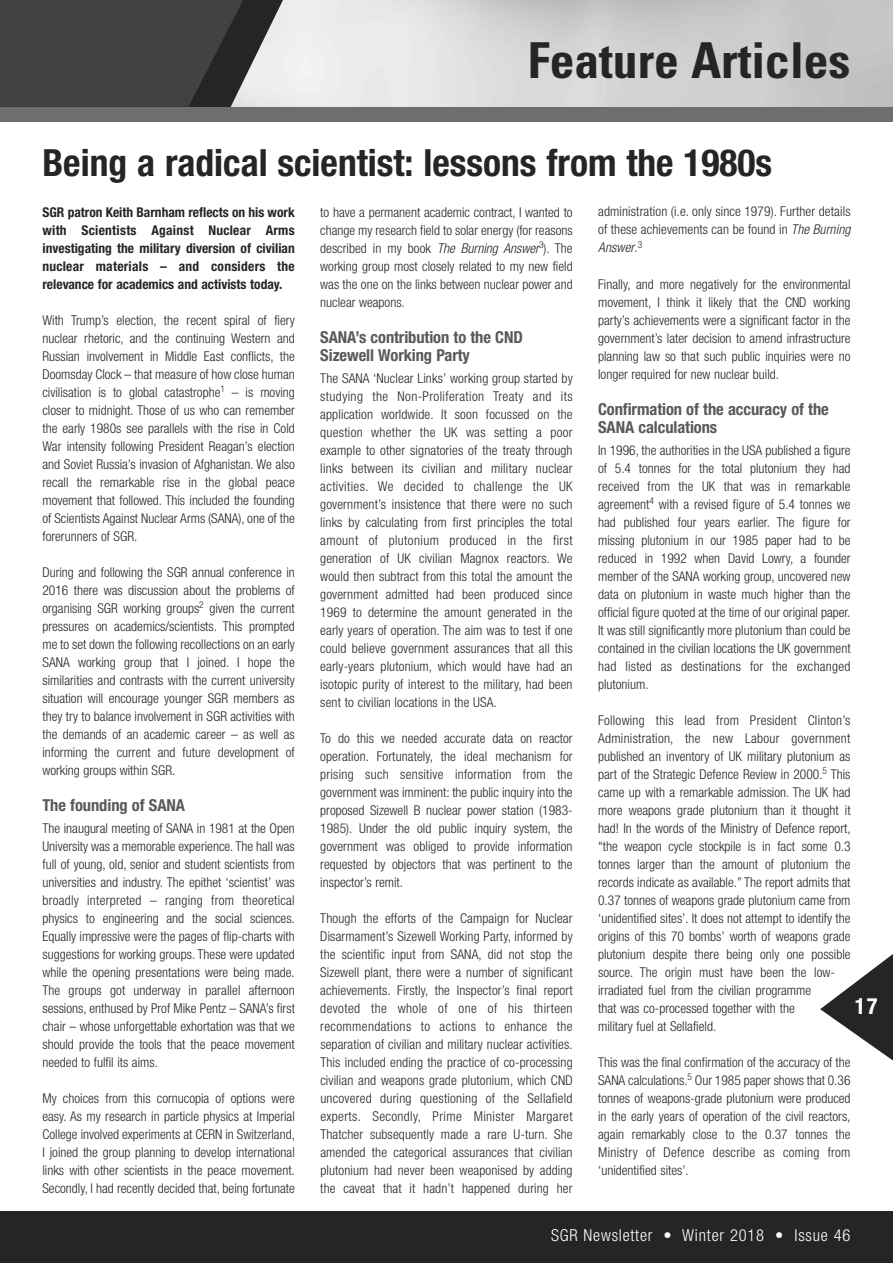
<style>
.page{position:relative;width:893px;height:1263px;background:#fff}
.page>*{position:absolute;margin:0;border:0;box-sizing:border-box;transform-origin:0 0}
.t1{font:700 condensed 49.5px "Univers";color:#252525}
.t2{font:700 condensed 37.5px "Helvetica Neue";color:#252525}
.t3{font:700 condensed 22.5px "Helvetica Neue";color:#fff}
.t4{font:700 condensed 16.5px/18px "Helvetica Neue";letter-spacing:-.005em;color:#595959}
.t5{font:300 condensed 16.5px "Helvetica Neue";letter-spacing:.05em;color:#fff}
.t6{font:300 condensed 13.5px/18px "Helvetica Neue";color:#252525;text-align:justify}
.t7{font:700 condensed 13.5px/18px "Helvetica Neue";color:#252525;text-align:justify}
.s1{font-style:italic}
</style>
<div class="page">
<svg style="left:820px;top:954px;width:73px;height:107px"></svg>
<div style="left:0;top:1212px;width:893px;height:51px;background:#252525"></div>
<svg style="left:0;top:0;width:295px;height:107px;background:#545454"></svg>
<div style="left:0;top:107px;width:893px;height:15px;background:#6e6e6e"></div>
<h1 class="t1" style="left:528px;top:43px;width:324px">Feature Articles</h1>
<h2 class="t2" style="left:42px;top:149px;width:731px">Being a radical scientist: lessons from the 1980s</h2>
<p class="t7" style="left:42px;top:204px;width:254px">SGR patron Keith Barnham reflects on his work with Scientists Against Nuclear Arms investigating the military diversion of civilian nuclear materials – and considers the relevance for academics and activists today.</p>
<p class="t6" style="left:42px;top:312px;width:254px">With Trump’s election, the recent spiral of fiery nuclear rhetoric, and the continuing Western and Russian involvement in Middle East conflicts, the Doomsday Clock – that measure of how close human civilisation is to global catastrophe<sup>1</sup> – is moving closer to midnight. Those of us who can remember the early 1980s see parallels with the rise in Cold War intensity following President Reagan’s election and Soviet Russia’s invasion of Afghanistan. We also recall the remarkable rise in the global peace movement that followed. This included the founding of Scientists Against Nuclear Arms (SANA), one of the forerunners of SGR.</p>
<p class="t6" style="left:42px;top:564px;width:254px">During and following the SGR annual conference in 2016 there was discussion about the problems of organising SGR working groups<sup>2</sup> given the current pressures on academics/scientists. This prompted me to set down the following recollections on an early SANA working group that I joined. I hope the similarities and contrasts with the current university situation will encourage younger SGR members as they try to balance involvement in SGR activities with the demands of an academic career – as well as informing the current and future development of working groups within SGR.</p>
<p class="t4" style="left:42px;top:797px;width:144px">The founding of SANA</p>
<p class="t6" style="left:42px;top:820px;width:254px">The inaugural meeting of SANA in 1981 at the Open University was a memorable experience. The hall was full of young, old, senior and student scientists from universities and industry. The epithet ‘scientist’ was broadly interpreted – ranging from theoretical physics to engineering and the social sciences.<br>Equally impressive were the pages of flip-charts with suggestions for working groups. These were updated while the opening presentations were being made.<br>The groups got underway in parallel afternoon sessions, enthused by Prof Mike Pentz – SANA’s first chair – whose unforgettable exhortation was that we should provide the tools that the peace movement needed to fulfil its aims.</p>
<p class="t6" style="left:42px;top:1090px;width:254px">My choices from this cornucopia of options were easy. As my research in particle physics at Imperial College involved experiments at CERN in Switzerland, I joined the group planning to develop international links with other scientists in the peace movement.<br>Secondly, I had recently decided that, being fortunate</p>
<p class="t6" style="left:320px;top:204px;width:254px">to have a permanent academic contract, I wanted to change my research field to solar energy (for reasons described in my book <span class="s1">The Burning Answer</span><sup>3</sup>). The working group most closely related to my new field was the one on the links between nuclear power and nuclear weapons.</p>
<p class="t4" style="left:320px;top:329px;width:204px">SANA’s contribution to the CND<br>Sizewell Working Party</p>
<p class="t6" style="left:320px;top:370px;width:254px">The SANA ‘Nuclear Links’ working group started by studying the Non-Proliferation Treaty and its application worldwide. It soon focussed on the question whether the UK was setting a poor example to other signatories of the treaty through links between its civilian and military nuclear activities. We decided to challenge the UK government’s insistence that there were no such links by calculating from first principles the total amount of plutonium produced in the first generation of UK civilian Magnox reactors. We would then subtract from this total the amount the government admitted had been produced since 1969 to determine the amount generated in the early years of operation. The aim was to test if one could believe government assurances that all this early-years plutonium, which would have had an isotopic purity of interest to the military, had been sent to civilian locations in the USA.</p>
<p class="t6" style="left:320px;top:730px;width:254px">To do this we needed accurate data on reactor operation. Fortunately, the ideal mechanism for prising such sensitive information from the government was imminent: the public inquiry into the proposed Sizewell B nuclear power station (1983- 1985). Under the old public inquiry system, the government was obliged to provide information requested by objectors that was pertinent to the inspector’s remit.</p>
<p class="t6" style="left:320px;top:910px;width:254px">Though the efforts of the Campaign for Nuclear Disarmament’s Sizewell Working Party, informed by the scientific input from SANA, did not stop the Sizewell plant, there were a number of significant achievements. Firstly, the Inspector’s final report devoted the whole of one of his thirteen recommendations to actions to enhance the separation of civilian and military nuclear activities.<br>This included ending the practice of co-processing civilian and weapons grade plutonium, which CND uncovered during questioning of the Sellafield experts. Secondly, Prime Minister Margaret Thatcher subsequently made a rare U-turn. She amended the categorical assurances that civilian plutonium had never been weaponised by adding the caveat that it hadn’t happened during her</p>
<p class="t6" style="left:598px;top:204px;width:254px">administration (i.e. only since 1979). Further details of these achievements can be found in <span class="s1">The Burning Answer</span>.<sup>3</sup></p>
<p class="t6" style="left:598px;top:276px;width:254px">Finally, and more negatively for the environmental movement, I think it likely that the CND working party’s achievements were a significant factor in the government’s later decision to amend infrastructure planning law so that such public inquiries were no longer required for new nuclear build.</p>
<p class="t4" style="left:598px;top:401px;width:232px">Confirmation of the accuracy of the<br>SANA calculations</p>
<p class="t6" style="left:598px;top:442px;width:254px">In 1996, the authorities in the USA published a figure of 5.4 tonnes for the total plutonium they had received from the UK that was in remarkable agreement<sup>4</sup> with a revised figure of 5.4 tonnes we had published four years earlier. The figure for missing plutonium in our 1985 paper had to be reduced in 1992 when David Lowry, a founder member of the SANA working group, uncovered new data on plutonium in waste much higher than the official figure quoted at the time of our original paper.<br>It was still significantly more plutonium than could be contained in the civilian locations the UK government had listed as destinations for the exchanged plutonium.</p>
<p class="t6" style="left:598px;top:712px;width:254px;text-align:left">Following this lead from President Clinton’s Administration, the new Labour government published an inventory of UK military plutonium as part of the Strategic Defence Review in 2000.<sup>5</sup> This came up with a remarkable admission. The UK had more weapons grade plutonium than it thought it had! In the words of the Ministry of Defence report, “the weapon cycle stockpile is in fact some 0.3 tonnes larger than the amount of plutonium the records indicate as available.” The report admits that 0.37 tonnes of weapons grade plutonium came from ‘unidentified sites’. It does not attempt to identify the origins of this 70 bombs’ worth of weapons grade plutonium despite there being only one possible source. The origin must have been the low&shy;irradiated fuel from the civilian programme<br>that was co-processed together with the<br>military fuel at Sellafield.</p>
<p class="t6" style="left:598px;top:1054px;width:254px">This was the final confirmation of the accuracy of the SANA calculations.<sup>5</sup> Our 1985 paper shows that 0.36 tonnes of weapons-grade plutonium were produced in the early years of operation of the civil reactors, again remarkably close to the 0.37 tonnes the Ministry of Defence describe as coming from ‘unidentified sites’.</p>
<h3 class="t3" style="left:855px;top:998px;width:24px">17</h3>
<p class="t5" style="left:551px;top:1229px;width:301px">SGR Newsletter • Winter 2018 • Issue 46</p>
</div>
